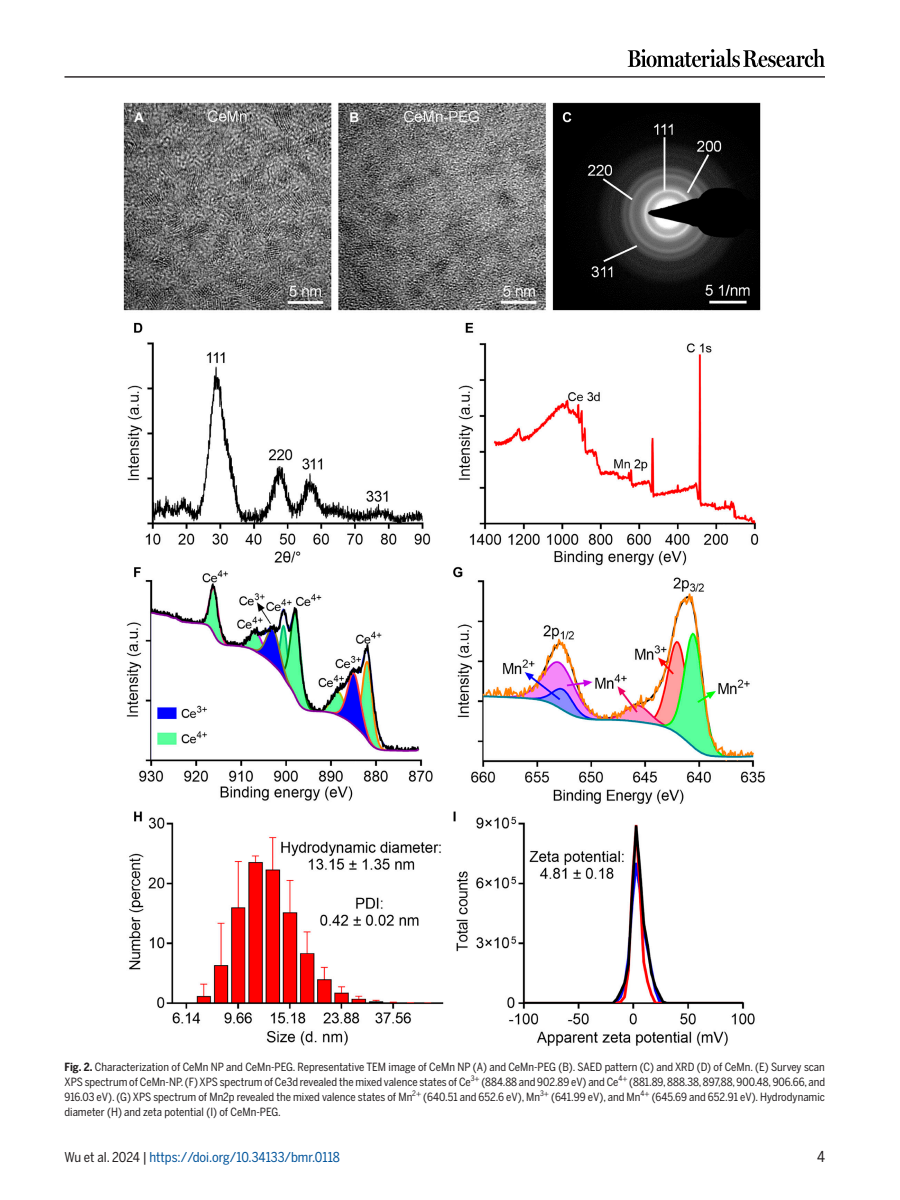
<style>
.page{position:relative;width:900px;height:1200px;background:#fff}
.page>*{position:absolute;margin:0;border:0;box-sizing:border-box;transform-origin:0 0}
.t1{font:15px "Benton Sans Cond";color:#231f20}
.t2{font:13.5px "Benton Sans Cond";color:#00549b}
.t3{font:11.25px/15px "Benton Sans Cond";color:#231f20}
.t4{font:7.5px "Benton Sans Cond";color:#231f20}
.s1{font-weight:700}
.s2{font-family:"STIX"}
.s3{color:#231f20}
</style>
<div class="page">
<hr style="left:64px;top:76px;width:761px;height:2px;background:#231f20">
<svg style="left:628px;top:49px;width:197px;height:18px"></svg>
<img style="left:123px;top:102px;width:642px;height:944px">
<p class="t3" style="left:64px;top:1060px;width:762px"><span class="s1">Fig. 2.</span> Characterization of CeMn NP and CeMn-PEG. Representative TEM image of CeMn NP (A) and CeMn-PEG (B). SAED pattern (C) and XRD (D) of CeMn. (E) Survey scan<br>XPS spectrum of CeMn-NP. (F) XPS spectrum of Ce3d revealed the mixed valence states of Ce</p>
<p class="t4" style="left:471px;top:1074px;width:10px">3<span class="s2">+</span></p>
<p class="t3" style="left:481px;top:1075px;width:139px">(884.88 and 902.89 eV) and Ce</p>
<p class="t4" style="left:618px;top:1074px;width:11px">4<span class="s2">+</span></p>
<p class="t3" style="left:629px;top:1075px;width:197px">(881.89, 888.38, 897,88, 900.48, 906.66, and</p>
<p class="t3" style="left:64px;top:1090px;width:349px">916.03 eV). (G) XPS spectrum of Mn2p revealed the mixed valence states of Mn</p>
<p class="t4" style="left:412px;top:1089px;width:10px">2<span class="s2">+</span></p>
<p class="t3" style="left:423px;top:1090px;width:118px">(640.51 and 652.6 eV), Mn</p>
<p class="t4" style="left:540px;top:1089px;width:10px">3<span class="s2">+</span></p>
<p class="t3" style="left:551px;top:1090px;width:91px">(641.99 eV), and Mn</p>
<p class="t4" style="left:640px;top:1089px;width:11px">4<span class="s2">+</span></p>
<p class="t3" style="left:652px;top:1090px;width:175px">(645.69 and 652.91 eV). Hydrodynamic</p>
<p class="t3" style="left:65px;top:1105px;width:218px">diameter (H) and zeta potential (I) of CeMn-PEG.</p>
<p class="t2" style="left:64px;top:1149px;width:277px"><span class="s3">Wu et al. 2024 |</span> https://doi.org/10.34133/bmr.0118</p>
<h1 class="t1" style="left:817px;top:1147px;width:9px">4</h1>
</div>
